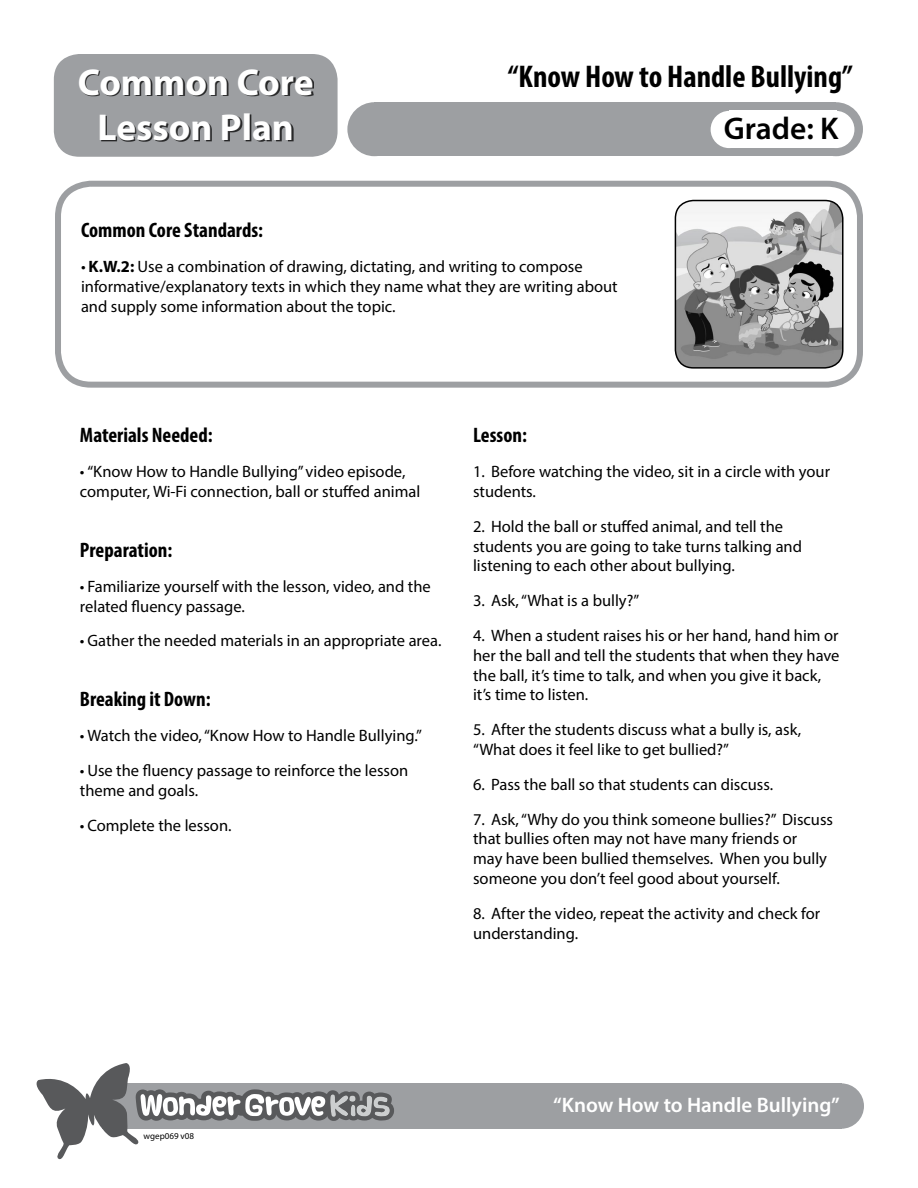
<style>
.page{position:relative;width:918px;height:1188px;background:#fff}
.page>*{position:absolute;margin:0;border:0;box-sizing:border-box;transform-origin:0 0}
.t1{font:700 37.5px/45px "Myriad Pro";color:#fff;text-align:center}
.t2{font:700 condensed 31.5px "Myriad Pro";color:#000}
.t3{font:600 31.5px "Myriad Pro";color:#000}
.t4{font:700 condensed 21px "Myriad Pro";color:#000}
.t5{font:600 21px "Myriad Pro";color:#fff}
.t6{font:16.5px/19.8px "Myriad Pro";color:#000}
.t7{font:9px "Myriad Pro";color:#000}
.s1{font-weight:700}
</style>
<div class="page">
<div style="left:54px;top:54px;width:284px;height:103px;background:#9d9fa2;border-radius:26px"></div>
<div style="left:819px;top:1083px;width:45px;height:46px;background:#9d9fa2;border-radius:50%"></div>
<div style="left:102px;top:1083px;width:739px;height:46px;background:#9d9fa2"></div>
<svg style="left:36px;top:1063px;width:358px;height:97px"></svg>
<div style="left:80px;top:70px;width:234px;height:72px;background:#000;opacity:.75"></div>
<div style="left:809px;top:102px;width:54px;height:54px;background:#9d9fa2;border-radius:50%"></div>
<div style="left:347px;top:102px;width:54px;height:54px;background:#9d9fa2;border-radius:50%"></div>
<div style="left:374px;top:102px;width:462px;height:54px;background:#9d9fa2"></div>
<div style="left:818px;top:111px;width:36px;height:37px;background:#fff;border-radius:50%"></div>
<div style="left:729px;top:111px;width:108px;height:37px;background:#fff"></div>
<div style="left:711px;top:111px;width:37px;height:37px;background:#fff;border-radius:50%"></div>
<div style="left:55px;top:181px;width:808px;height:207px;border:6px solid #9d9fa2;border-radius:33px"></div>
<img style="left:675px;top:201px;width:166px;height:167px">
<div style="left:675px;top:200px;width:169px;height:169px;border:2px solid #000;border-radius:18px"></div>
<h1 class="t1" style="left:78px;top:58px;width:237px">Common Core<br>Lesson Plan</h1>
<h2 class="t2" style="left:508px;top:56px;width:346px">“Know How to Handle Bullying”</h2>
<h2 class="t3" style="left:724px;top:109px;width:116px">Grade: K</h2>
<p class="t4" style="left:81px;top:217px;width:184px">Common Core Standards:</p>
<p class="t6" style="left:81px;top:257px;width:538px">• <span class="s1">K.W.2:</span> Use a combination of drawing, dictating, and writing to compose informative/explanatory texts in which they name what they are writing about and supply some information about the topic.</p>
<p class="t4" style="left:80px;top:422px;width:134px">Materials Needed:</p>
<p class="t6" style="left:80px;top:461px;width:342px">• “Know How to Handle Bullying” video episode, computer, Wi-Fi connection, ball or stuffed animal</p>
<p class="t4" style="left:80px;top:537px;width:94px">Preparation:</p>
<p class="t6" style="left:80px;top:576px;width:352px">• Familiarize yourself with the lesson, video, and the related fluency passage.</p>
<p class="t6" style="left:80px;top:631px;width:363px">• Gather the needed materials in an appropriate area.</p>
<p class="t4" style="left:80px;top:686px;width:132px">Breaking it Down:</p>
<p class="t6" style="left:80px;top:725px;width:343px">• Watch the video, “Know How to Handle Bullying.”</p>
<p class="t6" style="left:80px;top:760px;width:330px">• Use the fluency passage to reinforce the lesson theme and goals.</p>
<p class="t6" style="left:80px;top:815px;width:153px">• Complete the lesson.</p>
<p class="t4" style="left:473px;top:422px;width:55px">Lesson:</p>
<p class="t6" style="left:473px;top:461px;width:359px">1. Before watching the video, sit in a circle with your students.</p>
<p class="t6" style="left:473px;top:516px;width:330px">2. Hold the ball or stuffed animal, and tell the students you are going to take turns talking and listening to each other about bullying.</p>
<p class="t6" style="left:473px;top:590px;width:168px">3. Ask, “What is a bully?”</p>
<p class="t6" style="left:473px;top:625px;width:368px">4. When a student raises his or her hand, hand him or her the ball and tell the students that when they have the ball, it’s time to talk, and when you give it back, it’s time to listen.</p>
<p class="t6" style="left:473px;top:719px;width:330px">5. After the students discuss what a bully is, ask, “What does it feel like to get bullied?”</p>
<p class="t6" style="left:473px;top:774px;width:302px">6. Pass the ball so that students can discuss.</p>
<p class="t6" style="left:473px;top:809px;width:362px">7. Ask, “Why do you think someone bullies?” Discuss that bullies often may not have many friends or<br>may have been bullied themselves. When you bully someone you don’t feel good about yourself.</p>
<p class="t6" style="left:473px;top:903px;width:349px">8. After the video, repeat the activity and check for understanding.</p>
<p class="t7" style="left:144px;top:1130px;width:52px">wgep069 v08</p>
<p class="t5" style="left:553px;top:1092px;width:288px">“Know How to Handle Bullying”</p>
</div>
